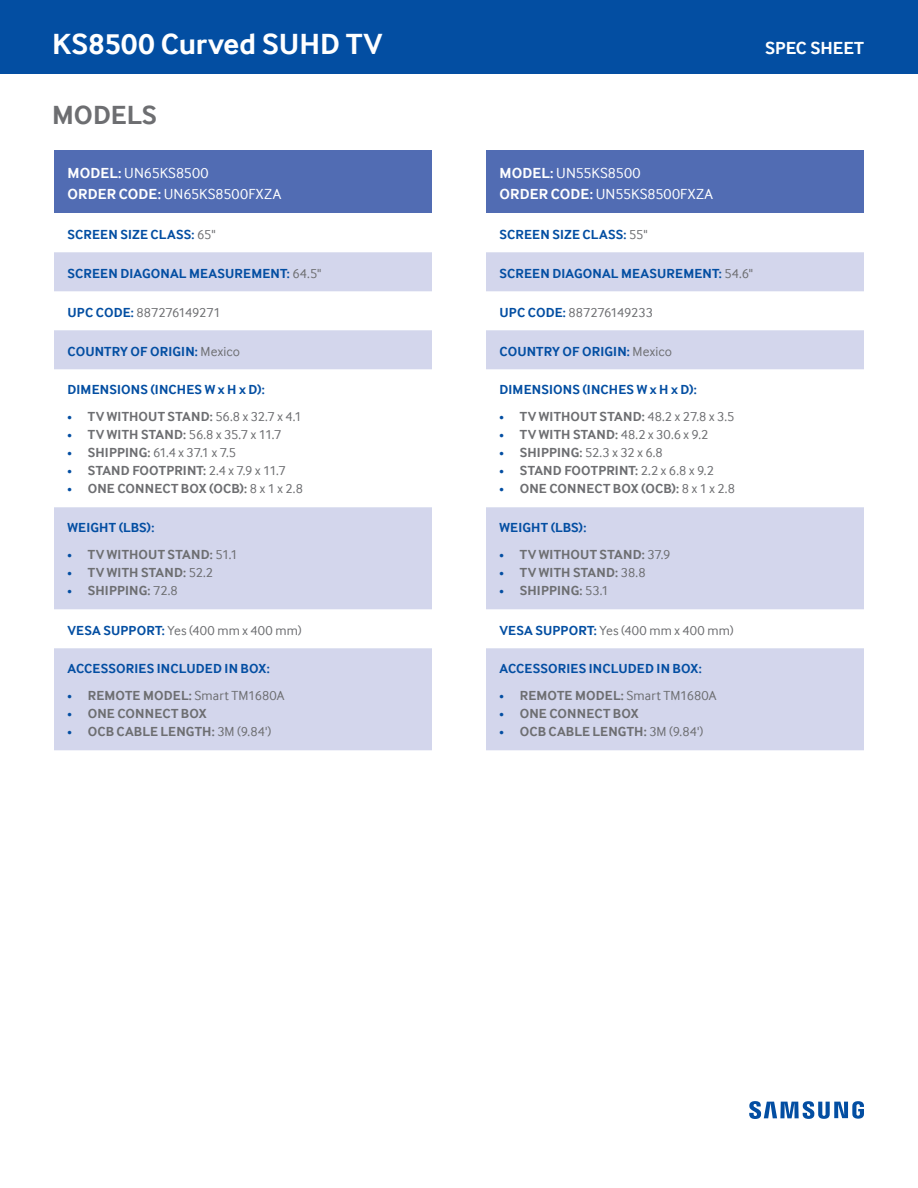
<style>
.page{position:relative;width:918px;height:1188px;background:#fff}
.page>*{position:absolute;margin:0;border:0;box-sizing:border-box;transform-origin:0 0}
.t1{font:700 30px "Samsung Inter Face";color:#fff}
.t2{font:700 27px "Samsung Inter Face";color:#6d6e71}
.t3{font:700 18px "Samsung Inter Face";color:#fff}
.t4{font:15px/21px "Samsung Inter Face";letter-spacing:.005em;color:#fff}
.t5{font:700 13.5px "Samsung Inter Face";letter-spacing:.01em;color:#6d6e71}
.t6{font:700 13.5px "Samsung Inter Face";letter-spacing:.01em;color:#034ea2}
.t7{font:13.5px "Samsung Inter Face";letter-spacing:-.005em;color:#6d6e71}
.t8{font:13.5px "Samsung Inter Face";letter-spacing:.015em;color:#6d6e71}
.s1{font-weight:700}
.s2{font-weight:400;color:#6d6e71}
.s3{font-weight:700;color:#034ea2}
.s4{font-weight:400;font-size:9px;color:#034ea2}
.s5{font-weight:400}
.s6{font-size:9px;color:#034ea2}
</style>
<div class="page">
<div style="left:0;top:0;width:918px;height:74px;background:#034ea2"></div>
<svg style="left:749px;top:1101px;width:115px;height:18px"></svg>
<div style="left:54px;top:150px;width:378px;height:63px;background:#516cb3"></div>
<svg style="left:54px;top:252px;width:378px;height:498px;fill:#d3d6ec"></svg>
<div style="left:486px;top:150px;width:378px;height:63px;background:#516cb3"></div>
<svg style="left:486px;top:252px;width:378px;height:498px;fill:#d3d6ec"></svg>
<h1 class="t1" style="left:52px;top:26px;width:332px">KS8500 Curved SUHD TV</h1>
<h2 class="t2" style="left:52px;top:99px;width:106px">MODELS</h2>
<p class="t4" style="left:68px;top:162px;width:215px"><span class="s1">MODEL:</span> UN65KS8500<br><span class="s1">ORDER CODE:</span> UN65KS8500FXZA</p>
<p class="t6" style="left:68px;top:226px;width:150px">SCREEN SIZE CLASS: <span class="s2">65"</span></p>
<p class="t6" style="left:68px;top:265px;width:255px">SCREEN DIAGONAL MEASUREMENT: <span class="s2">64.5"</span></p>
<p class="t7" style="left:68px;top:304px;width:155px"><span class="s3">UPC CODE:</span> 887276149271</p>
<p class="t6" style="left:68px;top:343px;width:174px">COUNTRY OF ORIGIN: <span class="s2">Mexico</span></p>
<p class="t6" style="left:68px;top:382px;width:199px">DIMENSIONS (INCHES W x H x D):</p>
<p class="t5" style="left:68px;top:409px;width:236px"><span class="s4">•</span> TV WITHOUT STAND: <span class="s5">56.8 x 32.7 x 4.1</span></p>
<p class="t7" style="left:68px;top:427px;width:215px"><span class="s6">•</span> <span class="s1">TV WITH STAND:</span> 56.8 x 35.7 x 11.7</p>
<p class="t7" style="left:68px;top:445px;width:170px"><span class="s6">•</span> <span class="s1">SHIPPING:</span> 61.4 x 37.1 x 7.5</p>
<p class="t5" style="left:68px;top:463px;width:220px"><span class="s4">•</span> STAND FOOTPRINT: <span class="s5">2.4 x 7.9 x 11.7</span></p>
<p class="t5" style="left:68px;top:481px;width:237px"><span class="s4">•</span> ONE CONNECT BOX (OCB): <span class="s5">8 x 1 x 2.8</span></p>
<p class="t6" style="left:68px;top:520px;width:88px">WEIGHT (LBS):</p>
<p class="t5" style="left:68px;top:547px;width:172px"><span class="s4">•</span> TV WITHOUT STAND: <span class="s5">51.1</span></p>
<p class="t5" style="left:68px;top:565px;width:147px"><span class="s4">•</span> TV WITH STAND: <span class="s5">52.2</span></p>
<p class="t5" style="left:68px;top:583px;width:112px"><span class="s4">•</span> SHIPPING: <span class="s5">72.8</span></p>
<p class="t8" style="left:68px;top:622px;width:236px"><span class="s3">VESA SUPPORT:</span> Yes (400 mm x 400 mm)</p>
<p class="t6" style="left:68px;top:661px;width:204px">ACCESSORIES INCLUDED IN BOX:</p>
<p class="t5" style="left:68px;top:688px;width:218px"><span class="s4">•</span> REMOTE MODEL: <span class="s5">Smart TM1680A</span></p>
<p class="t5" style="left:68px;top:706px;width:141px"><span class="s4">•</span> ONE CONNECT BOX</p>
<p class="t5" style="left:68px;top:724px;width:205px"><span class="s4">•</span> OCB CABLE LENGTH: <span class="s5">3M (9.84')</span></p>
<h3 class="t3" style="left:765px;top:37px;width:100px">SPEC SHEET</h3>
<p class="t4" style="left:500px;top:162px;width:215px"><span class="s1">MODEL:</span> UN55KS8500<br><span class="s1">ORDER CODE:</span> UN55KS8500FXZA</p>
<p class="t6" style="left:500px;top:226px;width:150px">SCREEN SIZE CLASS: <span class="s2">55"</span></p>
<p class="t6" style="left:500px;top:265px;width:255px">SCREEN DIAGONAL MEASUREMENT: <span class="s2">54.6"</span></p>
<p class="t7" style="left:500px;top:304px;width:155px"><span class="s3">UPC CODE:</span> 887276149233</p>
<p class="t6" style="left:500px;top:343px;width:174px">COUNTRY OF ORIGIN: <span class="s2">Mexico</span></p>
<p class="t6" style="left:500px;top:382px;width:199px">DIMENSIONS (INCHES W x H x D):</p>
<p class="t5" style="left:500px;top:409px;width:237px"><span class="s4">•</span> TV WITHOUT STAND: <span class="s5">48.2 x 27.8 x 3.5</span></p>
<p class="t7" style="left:500px;top:427px;width:210px"><span class="s6">•</span> <span class="s1">TV WITH STAND:</span> 48.2 x 30.6 x 9.2</p>
<p class="t7" style="left:500px;top:445px;width:165px"><span class="s6">•</span> <span class="s1">SHIPPING:</span> 52.3 x 32 x 6.8</p>
<p class="t5" style="left:500px;top:463px;width:216px"><span class="s4">•</span> STAND FOOTPRINT: <span class="s5">2.2 x 6.8 x 9.2</span></p>
<p class="t5" style="left:500px;top:481px;width:237px"><span class="s4">•</span> ONE CONNECT BOX (OCB): <span class="s5">8 x 1 x 2.8</span></p>
<p class="t6" style="left:500px;top:520px;width:88px">WEIGHT (LBS):</p>
<p class="t5" style="left:500px;top:547px;width:173px"><span class="s4">•</span> TV WITHOUT STAND: <span class="s5">37.9</span></p>
<p class="t5" style="left:500px;top:565px;width:148px"><span class="s4">•</span> TV WITH STAND: <span class="s5">38.8</span></p>
<p class="t5" style="left:500px;top:583px;width:111px"><span class="s4">•</span> SHIPPING: <span class="s5">53.1</span></p>
<p class="t8" style="left:500px;top:622px;width:236px"><span class="s3">VESA SUPPORT:</span> Yes (400 mm x 400 mm)</p>
<p class="t6" style="left:500px;top:661px;width:204px">ACCESSORIES INCLUDED IN BOX:</p>
<p class="t5" style="left:500px;top:688px;width:218px"><span class="s4">•</span> REMOTE MODEL: <span class="s5">Smart TM1680A</span></p>
<p class="t5" style="left:500px;top:706px;width:141px"><span class="s4">•</span> ONE CONNECT BOX</p>
<p class="t5" style="left:500px;top:724px;width:205px"><span class="s4">•</span> OCB CABLE LENGTH: <span class="s5">3M (9.84')</span></p>
</div>
